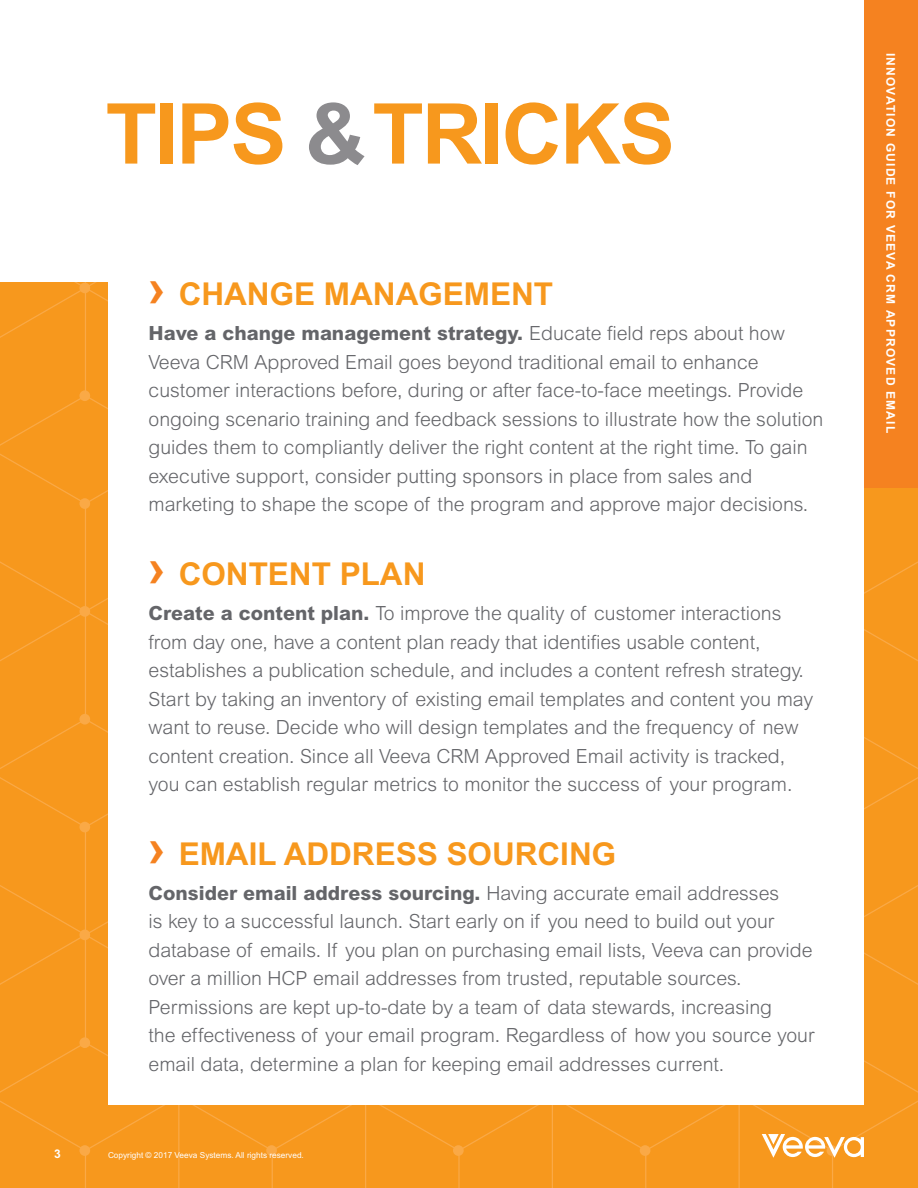
<style>
.page{position:relative;width:918px;height:1188px;background:#fff}
.page>*{position:absolute;margin:0;border:0;box-sizing:border-box;transform-origin:0 0}
.Tips___Tricks_Head{font:700 84px "Arial MT Std";letter-spacing:-.025em;color:#f7981d}
.Orange_Head_CAPS{font:700 31.5px "Arial MT Std";color:#f7981d}
.Text_Light_Run-in{font:300 19.5px/28.5px "Arial MT Std";color:#646569}
.Vertical_Tab_KO{font:700 12px "Arial MT Std";letter-spacing:.1em;color:#fff}
.Folio{font:700 12px "Arial MT Std";color:#fff}
.Mousetype{font:8.25px "Arial MT Std";color:#fff}
.s1{color:#8c8b8e}
.s2{font-size:49.5px;color:#f58220}
.s3{font-weight:800}
</style>
<div class="page">
<div style="left:0;top:283px;width:918px;height:905px;background:#f7981d"></div>
<div style="left:108px;top:103px;width:756px;height:1002px;background:#fff"></div>
<svg style="left:762px;top:1134px;width:102px;height:24px"></svg>
<div style="left:864px;top:0;width:54px;height:487px;background:#f58220"></div>
<p class="Tips___Tricks_Head" style="left:106px;top:85px;width:570px">TIPS <span class="s1">&amp;</span> TRICKS</p>
<p class="Orange_Head_CAPS" style="left:148px;top:275px;width:406px"><span class="s2">›</span> CHANGE MANAGEMENT</p>
<p class="Text_Light_Run-in" style="left:148px;top:319px;width:677px"><span class="s3">Have a change management strategy.</span> Educate field reps about how Veeva CRM Approved Email goes beyond traditional email to enhance customer interactions before, during or after face-to-face meetings. Provide ongoing scenario training and feedback sessions to illustrate how the solution guides them to compliantly deliver the right content at the right time. To gain executive support, consider putting sponsors in place from sales and marketing to shape the scope of the program and approve major decisions.</p>
<p class="Orange_Head_CAPS" style="left:148px;top:555px;width:278px"><span class="s2">›</span> CONTENT PLAN</p>
<p class="Text_Light_Run-in" style="left:148px;top:599px;width:666px"><span class="s3">Create a content plan.</span> To improve the quality of customer interactions from day one, have a content plan ready that identifies usable content, establishes a publication schedule, and includes a content refresh strategy.<br>Start by taking an inventory of existing email templates and content you may want to reuse. Decide who will design templates and the frequency of new content creation. Since all Veeva CRM Approved Email activity is tracked, you can establish regular metrics to monitor the success of your program.</p>
<p class="Orange_Head_CAPS" style="left:148px;top:835px;width:469px"><span class="s2">›</span> EMAIL ADDRESS SOURCING</p>
<p class="Text_Light_Run-in" style="left:148px;top:879px;width:668px"><span class="s3">Consider email address sourcing.</span> Having accurate email addresses<br>is key to a successful launch. Start early on if you need to build out your database of emails. If you plan on purchasing email lists, Veeva can provide over a million HCP email addresses from trusted, reputable sources.<br>Permissions are kept up-to-date by a team of data stewards, increasing<br>the effectiveness of your email program. Regardless of how you source your email data, determine a plan for keeping email addresses current.</p>
<p class="Folio" style="left:54px;top:1147px;width:8px">3</p>
<p class="Mousetype" style="left:108px;top:1150px;width:197px">Copyright © 2017 Veeva Systems. All rights reserved.</p>
<p class="Vertical_Tab_KO" style="left:898px;top:52px;width:382px;rotate:90deg">INNOVATION GUIDE FOR VEEVA CRM APPROVED EMAIL</p>
</div>
